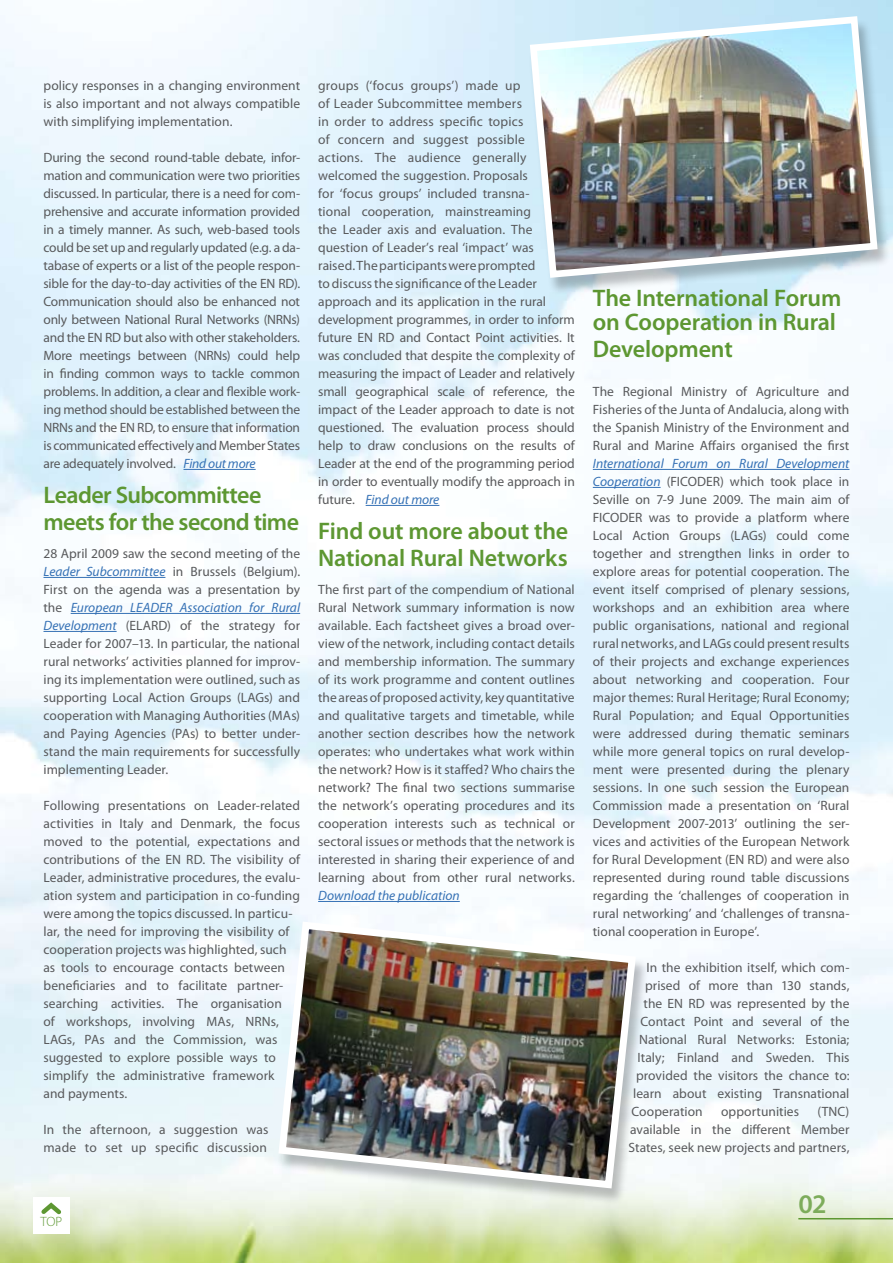
<style>
.page{position:relative;width:893px;height:1263px;background:#fff}
.page>*{position:absolute;margin:0;border:0;box-sizing:border-box;transform-origin:0 0}
.t1{font:600 27px "Myriad Pro";color:#7dac5b}
.t2{font:600 24px/27px "Myriad Pro";letter-spacing:-.01em;color:#5d9732}
.t3{font:13.5px/18px "Myriad Pro";color:#58595b;text-align:justify}
.t4{font:italic 13.5px "Myriad Pro";color:#3571b5}
.t5{font:300 13.5px "Myriad Pro";color:#5d9732}
.s1{font-style:italic;color:#3571b5}
</style>
<div class="page">
<img style="left:0;top:0;width:893px;height:1263px">
<hr style="left:184px;top:469px;width:72px;height:1px;background:#3571b5">
<hr style="left:44px;top:577px;width:121px;height:1px;background:#3571b5">
<hr style="left:71px;top:613px;width:229px;height:1px;background:#3571b5">
<hr style="left:44px;top:631px;width:73px;height:1px;background:#3571b5">
<hr style="left:366px;top:505px;width:73px;height:1px;background:#3571b5">
<hr style="left:318px;top:901px;width:142px;height:1px;background:#3571b5">
<hr style="left:593px;top:469px;width:256px;height:1px;background:#3571b5">
<hr style="left:593px;top:487px;width:68px;height:1px;background:#3571b5">
<hr style="left:798px;top:1218px;width:95px;height:1px;background:#5d9732">
<div style="left:33px;top:1197px;width:37px;height:36px;background:#fff"></div>
<svg style="left:41px;top:1202px;width:20px;height:13px"></svg>
<div style="left:276px;top:923px;width:372px;height:282px;background:#000;opacity:.25"></div>
<img style="left:275px;top:918px;width:365px;height:274px">
<div style="left:527px;top:18px;width:363px;height:277px;background:#000;opacity:.25"></div>
<img style="left:526px;top:13px;width:355px;height:268px">
<p class="t3" style="left:44px;top:76px;width:258px">policy responses in a changing environment is also important and not always compatible with simplifying implementation.</p>
<p class="t3" style="left:44px;top:148px;width:258px">During the second round-table debate, infor&shy;mation and communication were two priorities discussed. In particular, there is a need for com&shy;prehensive and accurate information provided in a timely manner. As such, web-based tools could be set up and regularly updated (e.g. a da&shy;tabase of experts or a list of the people respon&shy;sible for the day-to-day activities of the EN RD).<br>Communication should also be enhanced not only between National Rural Networks (NRNs) and the EN RD but also with other stakeholders.<br>More meetings between (NRNs) could help in finding common ways to tackle common problems. In addition, a clear and flexible work&shy;ing method should be established between the NRNs and the EN RD, to ensure that information is communicated effectively and Member States are adequately involved. <span class="s1">Find out more</span></p>
<h2 class="t2" style="left:44px;top:480px;width:257px">Leader Subcommittee meets for the second time</h2>
<p class="t3" style="left:44px;top:544px;width:258px">28 April 2009 saw the second meeting of the <span class="s1">Leader Subcommittee</span> in Brussels (Belgium).<br>First on the agenda was a presentation by the <span class="s1">European LEADER Association for Rural Development</span> (ELARD) of the strategy for Leader for 2007–13. In particular, the national rural networks’ activities planned for improv&shy;ing its implementation were outlined, such as supporting Local Action Groups (LAGs) and cooperation with Managing Authorities (MAs) and Paying Agencies (PAs) to better under&shy;stand the main requirements for successfully implementing Leader.</p>
<p class="t3" style="left:44px;top:796px;width:258px;text-align:left">Following presentations on Leader-related activities in Italy and Denmark, the focus moved to the potential, expectations and contributions of the EN RD. The visibility of Leader, administrative procedures, the evalu&shy;ation system and participation in co-funding were among the topics discussed. In particu&shy;lar, the need for improving the visibility of cooperation projects was highlighted, such as tools to encourage contacts between beneficiaries and to facilitate partner&shy;searching activities. The organisation<br>of workshops, involving MAs, NRNs, LAGs, PAs and the Commission, was suggested to explore possible ways to simplify the administrative framework<br>and payments.</p>
<p class="t3" style="left:44px;top:1120px;width:226px">In the afternoon, a suggestion was made to set up specific discussion</p>
<p class="t3" style="left:318px;top:76px;width:258px;text-align:left">groups (‘focus groups’) made up<br>of Leader Subcommittee members<br>in order to address specific topics<br>of concern and suggest possible<br>actions. The audience generally welcomed the suggestion. Proposals<br>for ‘focus groups’ included transna-<br>tional cooperation, mainstreaming<br>the Leader axis and evaluation. The question of Leader’s real ‘impact’ was<br>raised. The participants were prompted<br>to discuss the significance of the Leader approach and its application in the rural development programmes, in order to inform future EN RD and Contact Point activities. It was concluded that despite the complexity of measuring the impact of Leader and relatively small geographical scale of reference, the impact of the Leader approach to date is not questioned. The evaluation process should help to draw conclusions on the results of Leader at the end of the programming period in order to eventually modify the approach in future. <span class="s1">Find out more</span></p>
<h2 class="t2" style="left:318px;top:516px;width:252px">Find out more about the<br>National Rural Networks</h2>
<p class="t3" style="left:318px;top:580px;width:258px">The first part of the compendium of National Rural Network summary information is now available. Each factsheet gives a broad over&shy;view of the network, including contact details and membership information. The summary of its work programme and content outlines the areas of proposed activity, key quantitative and qualitative targets and timetable, while another section describes how the network operates: who undertakes what work within the network? How is it staffed? Who chairs the network? The final two sections summarise the network’s operating procedures and its cooperation interests such as technical or sectoral issues or methods that the network is interested in sharing their experience of and learning about from other rural networks.</p>
<p class="t4" style="left:318px;top:887px;width:143px">Download the publication</p>
<p class="t5" style="left:40px;top:1214px;width:23px">TOP</p>
<h2 class="t2" style="left:593px;top:285px;width:250px;line-height:24px">The International Forum on Cooperation in Rural</h2>
<h2 class="t2" style="left:593px;top:335px;width:141px">Development</h2>
<p class="t3" style="left:593px;top:382px;width:258px">The Regional Ministry of Agriculture and Fisheries of the Junta of Andalucia, along with the Spanish Ministry of the Environment and Rural and Marine Affairs organised the first</p>
<p class="t3" style="left:593px;top:454px;width:258px"><span class="s1">International Forum on Rural Development Cooperation</span> (FICODER) which took place in Seville on 7-9 June 2009. The main aim of FICODER was to provide a platform where Local Action Groups (LAGs) could come together and strengthen links in order to explore areas for potential cooperation. The event itself comprised of plenary sessions, workshops and an exhibition area where public organisations, national and regional rural networks, and LAGs could present results of their projects and exchange experiences about networking and cooperation. Four major themes: Rural Heritage; Rural Economy; Rural Population; and Equal Opportunities were addressed during thematic seminars while more general topics on rural develop&shy;ment were presented during the plenary sessions. In one such session the European Commission made a presentation on ‘Rural Development 2007-2013’ outlining the ser&shy;vices and activities of the European Network for Rural Development (EN RD) and were also represented during round table discussions regarding the ‘challenges of cooperation in rural networking’ and ‘challenges of transna&shy;tional cooperation in Europe’.</p>
<p class="t3" style="left:647px;top:958px;width:204px">In the exhibition itself, which com-</p>
<p class="t3" style="left:645px;top:976px;width:206px">prised of more than 130 stands,</p>
<p class="t3" style="left:644px;top:994px;width:207px">the EN RD was represented by the</p>
<p class="t3" style="left:641px;top:1012px;width:210px">Contact Point and several of the</p>
<p class="t3" style="left:639px;top:1030px;width:212px">National Rural Networks: Estonia;</p>
<p class="t3" style="left:638px;top:1048px;width:213px">Italy; Finland and Sweden. This</p>
<p class="t3" style="left:636px;top:1066px;width:215px">provided the visitors the chance to:</p>
<p class="t3" style="left:633px;top:1084px;width:218px">learn about existing Transnational</p>
<p class="t3" style="left:632px;top:1102px;width:73px">Cooperation</p>
<p class="t3" style="left:721px;top:1102px;width:79px">opportunities</p>
<p class="t3" style="left:629px;top:1102px;width:222px;text-indent:189px">(TNC) available in the different Member States, seek new projects and partners,</p>
<h1 class="t1" style="left:798px;top:1187px;width:30px">02</h1>
</div>
